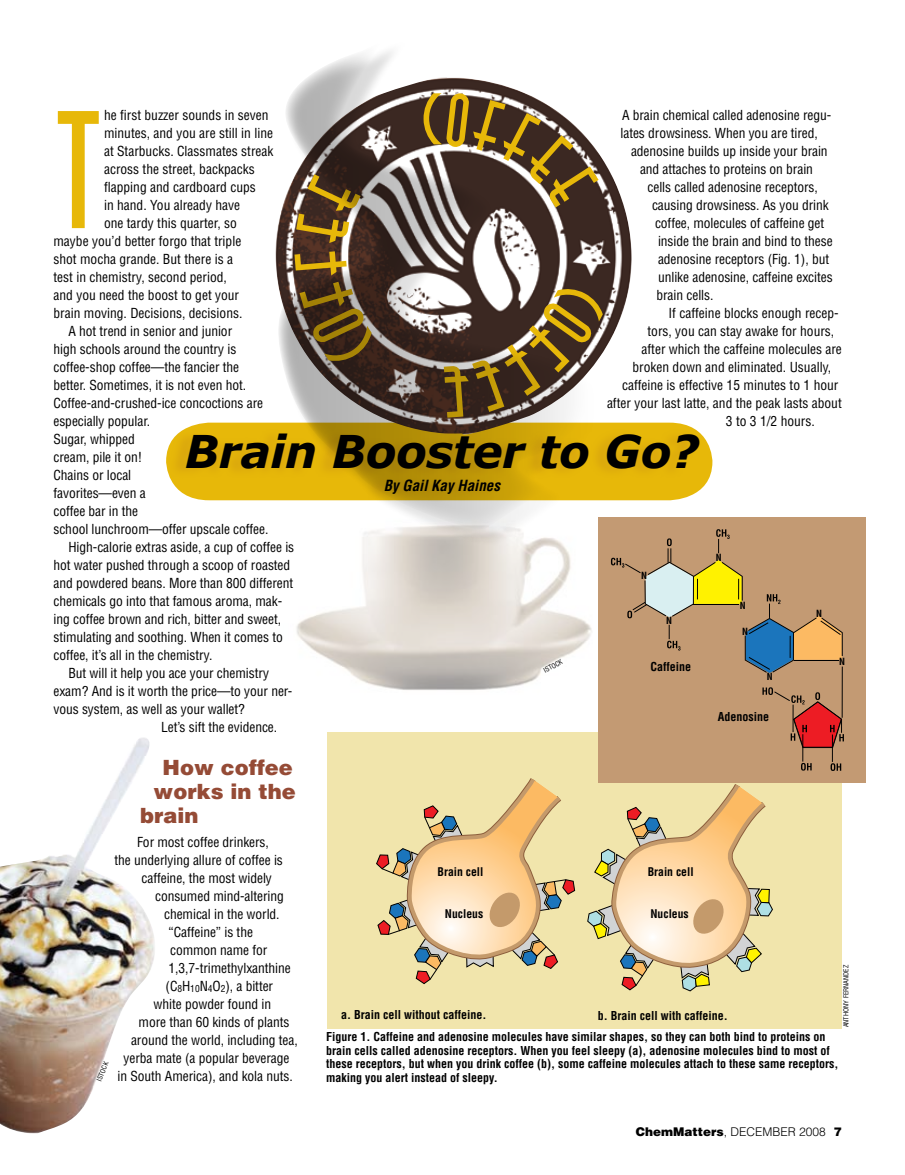
<style>
.page{position:relative;width:905px;height:1175px;background:#fff}
.page>*{position:absolute;margin:0;border:0;box-sizing:border-box;transform-origin:0 0}
.t1{font:175.35px "Anna ICG";color:#e7b809}
.t2{font:italic 700 45px "Verdana";letter-spacing:-.01em;color:#000}
.t3{font:900 21px "Helvetica";color:#954b36}
.t4{font:italic 700 condensed 15px "Helvetica";color:#000}
.t5{font:condensed 13.5px "Helvetica";letter-spacing:-.005em;color:#000}
.t6{font:700 condensed 12px/13.5px "Helvetica";color:#000}
.t7{font:900 12px "Helvetica";color:#000}
.t8{font:300 12px "Helvetica";color:#000}
.t9{font:700 condensed 11.7px "Helvetica";color:#000}
.t10{font:700 condensed 9.6px "Helvetica";color:#000}
.t11{font:condensed 6.75px "Helvetica";color:#000}
.s1{font-weight:300}
.s2{font-weight:900}
</style>
<div class="page">
<img style="left:296px;top:546px;width:296px;height:144px">
<svg style="left:166px;top:422px;width:546px;height:72px;fill:#e7b809"></svg>
<div style="left:327px;top:731px;width:514px;height:297px;background:#f1e5ac"></div>
<svg style="left:376px;top:778px;width:200px;height:206px"></svg>
<svg style="left:587px;top:782px;width:186px;height:209px"></svg>
<div style="left:167px;top:429px;width:528px;height:74px;background:#d5a10f;opacity:.75"></div>
<img style="left:0;top:738px;width:155px;height:395px">
<img style="left:272px;top:161px;width:361px;height:278px">
<div style="left:280px;top:35px;width:324px;height:511px;background:#000;opacity:.6"></div>
<svg style="left:277px;top:35px;width:314px;height:495px"></svg>
<div style="left:598px;top:517px;width:267px;height:265px;background:#c39a73"></div>
<hr style="left:841px;top:666px;width:1px;height:51px;background:#000">
<svg style="left:762px;top:687px;width:81px;height:84px"></svg>
<svg style="left:611px;top:529px;width:231px;height:144px"></svg>
<svg style="left:103px;top:1061px;width:6px;height:4px"></svg>
<svg style="left:558px;top:659px;width:5px;height:6px"></svg>
<h1 class="t1" style="left:53px;top:85px;width:52px">T</h1>
<p class="t5" style="left:104px;top:107px;width:166px">he first buzzer sounds in seven</p>
<p class="t5" style="left:622px;top:107px;width:211px">A brain chemical called adenosine regu-</p>
<p class="t5" style="left:620px;top:125px;width:199px">lates drowsiness. When you are tired,</p>
<p class="t5" style="left:631px;top:143px;width:198px">adenosine builds up inside your brain</p>
<p class="t5" style="left:640px;top:161px;width:174px">and attaches to proteins on brain</p>
<p class="t5" style="left:647px;top:179px;width:172px">cells called adenosine receptors,</p>
<p class="t5" style="left:652px;top:197px;width:178px">causing drowsiness. As you drink</p>
<p class="t5" style="left:655px;top:215px;width:171px">coffee, molecules of caffeine get</p>
<p class="t5" style="left:658px;top:233px;width:176px">inside the brain and bind to these</p>
<p class="t5" style="left:658px;top:251px;width:173px">adenosine receptors (Fig. 1), but</p>
<p class="t5" style="left:658px;top:269px;width:176px">unlike adenosine, caffeine excites</p>
<p class="t5" style="left:656px;top:287px;width:58px">brain cells.</p>
<p class="t5" style="left:668px;top:305px;width:172px">If caffeine blocks enough recep-</p>
<p class="t5" style="left:647px;top:323px;width:188px">tors, you can stay awake for hours,</p>
<p class="t5" style="left:641px;top:341px;width:202px">after which the caffeine molecules are</p>
<p class="t5" style="left:632px;top:359px;width:200px">broken down and eliminated. Usually,</p>
<p class="t5" style="left:622px;top:377px;width:218px">caffeine is effective 15 minutes to 1 hour</p>
<p class="t5" style="left:607px;top:395px;width:236px">after your last latte, and the peak lasts about</p>
<p class="t5" style="left:726px;top:413px;width:90px">3 to 3 1/2 hours.</p>
<p class="t5" style="left:104px;top:125px;width:171px">minutes, and you are still in line</p>
<p class="t5" style="left:104px;top:143px;width:171px">at Starbucks. Classmates streak</p>
<p class="t5" style="left:104px;top:161px;width:152px">across the street, backpacks</p>
<p class="t5" style="left:104px;top:179px;width:153px">flapping and cardboard cups</p>
<p class="t5" style="left:104px;top:197px;width:138px">in hand. You already have</p>
<p class="t5" style="left:104px;top:215px;width:134px">one tardy this quarter, so</p>
<p class="t5" style="left:53px;top:233px;width:189px">maybe you’d better forgo that triple</p>
<p class="t5" style="left:53px;top:251px;width:181px">shot mocha grande. But there is a</p>
<p class="t5" style="left:53px;top:269px;width:175px">test in chemistry, second period,</p>
<p class="t5" style="left:53px;top:287px;width:187px">and you need the boost to get your</p>
<p class="t5" style="left:53px;top:305px;width:190px">brain moving. Decisions, decisions.</p>
<p class="t5" style="left:68px;top:323px;width:165px">A hot trend in senior and junior</p>
<p class="t5" style="left:53px;top:341px;width:184px">high schools around the country is</p>
<p class="t5" style="left:53px;top:359px;width:187px">coffee-shop coffee—the fancier the</p>
<p class="t5" style="left:53px;top:377px;width:194px">better. Sometimes, it is not even hot.</p>
<p class="t5" style="left:53px;top:395px;width:211px">Coffee-and-crushed-ice concoctions are</p>
<p class="t5" style="left:53px;top:413px;width:98px">especially popular.</p>
<p class="t5" style="left:53px;top:431px;width:83px">Sugar, whipped</p>
<p class="t5" style="left:53px;top:449px;width:90px">cream, pile it on!</p>
<p class="t5" style="left:53px;top:467px;width:79px">Chains or local</p>
<p class="t5" style="left:53px;top:485px;width:94px">favorites—even a</p>
<p class="t5" style="left:53px;top:503px;width:86px">coffee bar in the</p>
<p class="t5" style="left:53px;top:521px;width:216px">school lunchroom—offer upscale coffee.</p>
<p class="t5" style="left:68px;top:539px;width:227px">H igh-calorie extras aside, a cup of coffee is</p>
<p class="t5" style="left:53px;top:557px;width:238px">hot water pushed through a scoop of roasted</p>
<p class="t5" style="left:53px;top:575px;width:241px">and powdered beans. More than 800 different</p>
<p class="t5" style="left:53px;top:593px;width:230px">chemicals go into that famous aroma, mak-</p>
<p class="t5" style="left:53px;top:611px;width:229px">ing coffee brown and rich, bitter and sweet,</p>
<p class="t5" style="left:53px;top:629px;width:231px">stimulating and soothing. When it comes to</p>
<p class="t5" style="left:53px;top:647px;width:160px">coffee, it’s all in the chemistry.</p>
<p class="t5" style="left:68px;top:665px;width:202px">But will it help you ace your chemistry</p>
<p class="t5" style="left:53px;top:683px;width:240px">exam? And is it worth the price—to your ner-</p>
<p class="t5" style="left:53px;top:700px;width:193px">vous system, as well as your wallet?</p>
<p class="t5" style="left:161px;top:718px;width:118px">Let’s sift the evidence.</p>
<h3 class="t3" style="left:162px;top:753px;width:132px">How coffee</h3>
<h3 class="t3" style="left:153px;top:777px;width:144px">works in the</h3>
<h3 class="t3" style="left:140px;top:801px;width:60px">brain</h3>
<p class="t5" style="left:137px;top:833px;width:133px">For most coffee drinkers,</p>
<p class="t5" style="left:114px;top:851px;width:170px">the underlying allure of coffee is</p>
<p class="t5" style="left:141px;top:869px;width:132px">caffeine, the most widely</p>
<p class="t5" style="left:155px;top:887px;width:130px">consumed mind-altering</p>
<p class="t5" style="left:164px;top:905px;width:117px">chemical in the world.</p>
<p class="t5" style="left:168px;top:923px;width:86px">“Caffeine” is the</p>
<p class="t5" style="left:170px;top:941px;width:99px">common name for</p>
<p class="t5" style="left:168px;top:959px;width:124px">1,3,7-trimethylxanthine</p>
<p class="t5" style="left:165px;top:977px;width:109px">(C<sub>8</sub>H <sub>10</sub>N<sub>4</sub>O<sub>2</sub>), a bitter</p>
<p class="t5" style="left:153px;top:995px;width:119px">white powder found in</p>
<p class="t5" style="left:138px;top:1013px;width:152px">more than 60 kinds of plants</p>
<p class="t5" style="left:131px;top:1031px;width:168px">around the world, including tea,</p>
<p class="t5" style="left:123px;top:1049px;width:167px">yerba mate (a popular beverage</p>
<p class="t5" style="left:117px;top:1067px;width:177px">in South America), and kola nuts.</p>
<h2 class="t2" style="left:185px;top:422px;width:515px">Brain Booster to Go?</h2>
<p class="t4" style="left:384px;top:476px;width:118px">By Gail Kay Haines</p>
<p class="t10" style="left:715px;top:551px;width:7px">N</p>
<p class="t10" style="left:641px;top:569px;width:7px">N</p>
<p class="t10" style="left:739px;top:600px;width:7px">N</p>
<p class="t10" style="left:816px;top:608px;width:7px">N</p>
<p class="t10" style="left:666px;top:614px;width:7px">N</p>
<p class="t6" style="left:650px;top:660px;width:42px">Caffeine</p>
<p class="t10" style="left:742px;top:625px;width:7px">N</p>
<p class="t11" style="left:542px;top:667px;width:7px;rotate:-28deg">istoc</p>
<p class="t10" style="left:839px;top:655px;width:7px">N</p>
<p class="t10" style="left:766px;top:670px;width:7px">N</p>
<p class="t6" style="left:718px;top:710px;width:53px">Adenosine</p>
<p class="t9" style="left:437px;top:864px;width:47px">Brain cell</p>
<p class="t9" style="left:647px;top:864px;width:47px">Brain cell</p>
<p class="t9" style="left:445px;top:906px;width:40px">Nucleus</p>
<p class="t9" style="left:650px;top:906px;width:40px">Nucleus</p>
<p class="t11" style="left:841px;top:1027px;width:64px;rotate:-90deg">anthony fernandez</p>
<p class="t6" style="left:341px;top:1007px;width:147px">a. Brain cell without caffeine.</p>
<p class="t6" style="left:597px;top:1009px;width:132px">b. Brain cell with caffeine.</p>
<p class="t6" style="left:326px;top:1030px;width:514px">Figure 1. Caffeine and adenosine molecules have similar shapes, so they can both bind to proteins on brain cells called adenosine receptors. When you feel sleepy (a), adenosine molecules bind to most of these receptors, but when you drink coffee (b), some caffeine molecules attach to these same receptors, making you alert instead of sleepy.</p>
<p class="t11" style="left:95px;top:1079px;width:7px;rotate:-69deg">istoc</p>
<p class="t7" style="left:635px;top:1124px;width:104px">chemmatters<span class="s1">, DECEMBER</span></p>
<p class="t8" style="left:799px;top:1124px;width:44px">2008 <span class="s2">7</span></p>
</div>
